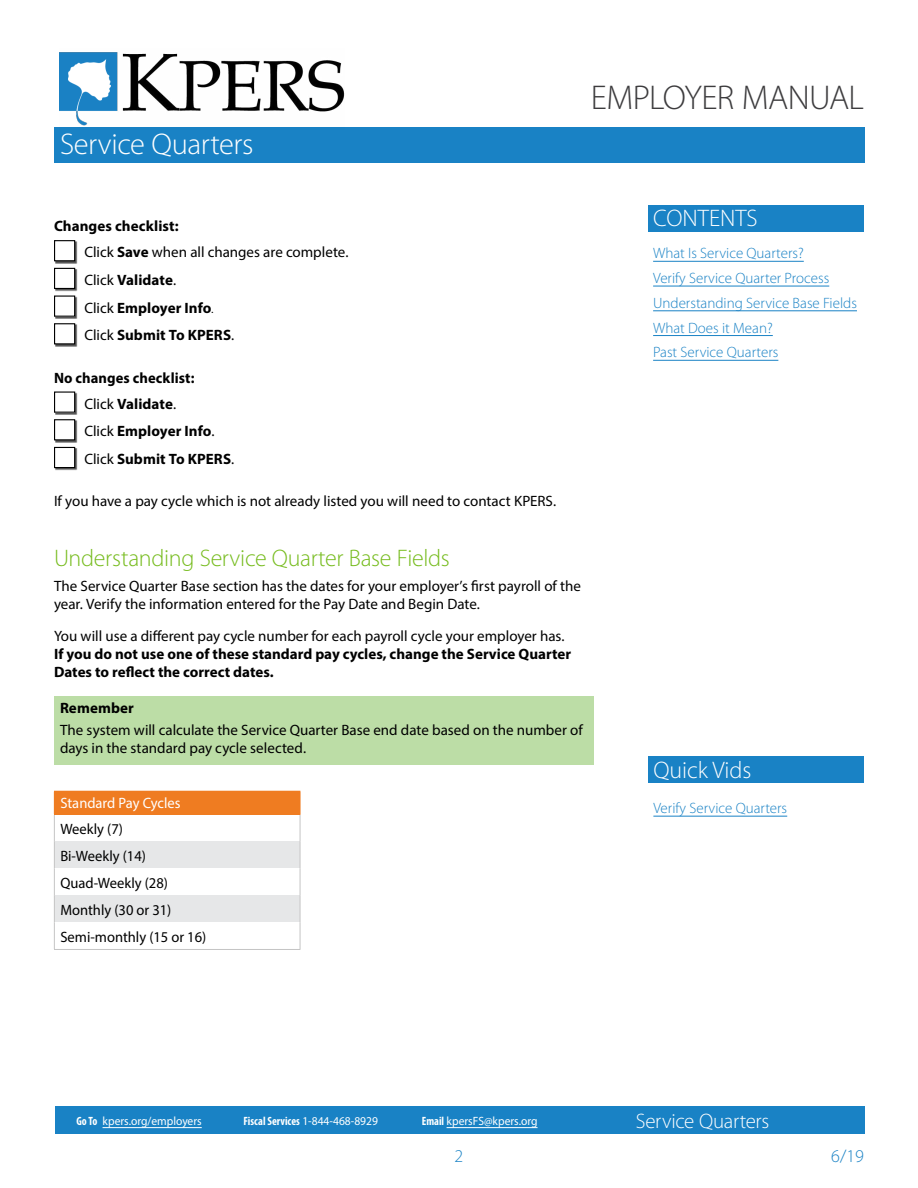
<style>
.page{position:relative;width:918px;height:1188px;background:#fff}
.page>*{position:absolute;margin:0;border:0;box-sizing:border-box;transform-origin:0 0}
.t1{font:300 34.5px "Myriad Pro";letter-spacing:-.02em;color:#3d3c3e}
.t2{font:300 30px "Myriad Pro";letter-spacing:-.015em;color:#fff}
.t3{font:300 24px "Myriad Pro";letter-spacing:-.01em;color:#77bc1f}
.t4{font:300 24px "Myriad Pro";color:#fff}
.t5{font:300 21px "Myriad Pro";letter-spacing:-.01em;color:#fff}
.t6{font:300 18px "Myriad Pro";color:#1982c5}
.t7{font:15px/27px "Myriad Pro";color:#000}
.t8{font:700 15px/27.8px "Myriad Pro";color:#000}
.t9{font:300 15px/24.8px "Myriad Pro";color:#1982c5}
.t10{font:15px "Myriad Pro";color:#fff}
.t11{font:12px "Myriad Pro";color:#fff;scale:.96 1}
.t12{font:700 condensed 12px "Myriad Pro";color:#fff;scale:.96 1}
.s1{font-weight:700}
.s2{font-weight:400}
.s3{font-weight:700;font-stretch:condensed}
.s4{font-weight:400;font-stretch:normal}
</style>
<div class="page">
<hr style="left:653px;top:261px;width:151px;height:1px;background:#1982c5">
<hr style="left:653px;top:286px;width:176px;height:1px;background:#1982c5">
<hr style="left:653px;top:310px;width:204px;height:1px;background:#1982c5">
<hr style="left:653px;top:335px;width:120px;height:1px;background:#1982c5">
<hr style="left:653px;top:360px;width:125px;height:1px;background:#1982c5">
<div style="left:55px;top:1106px;width:810px;height:28px;background:#1982c5"></div>
<div style="left:648px;top:205px;width:216px;height:27px;background:#1982c5"></div>
<div style="left:54px;top:127px;width:811px;height:36px;background:#1982c5"></div>
<img style="left:60px;top:52px;width:285px;height:74px">
<div style="left:648px;top:756px;width:216px;height:27px;background:#1982c5"></div>
<hr style="left:653px;top:816px;width:134px;height:1px;background:#1982c5">
<hr style="left:103px;top:1127px;width:99px;height:1px;background:#fff">
<hr style="left:447px;top:1127px;width:91px;height:1px;background:#fff">
<div style="left:55px;top:241px;width:22px;height:23px;background:#000;opacity:.67"></div>
<div style="left:55px;top:241px;width:20px;height:20px;background:#fff"></div>
<div style="left:54px;top:240px;width:21px;height:21px;border:1px solid #000"></div>
<div style="left:55px;top:269px;width:22px;height:23px;background:#000;opacity:.67"></div>
<div style="left:55px;top:268px;width:20px;height:20px;background:#fff"></div>
<div style="left:54px;top:268px;width:21px;height:21px;border:1px solid #000"></div>
<div style="left:55px;top:297px;width:22px;height:22px;background:#000;opacity:.67"></div>
<div style="left:55px;top:296px;width:20px;height:20px;background:#fff"></div>
<div style="left:54px;top:296px;width:21px;height:21px;border:1px solid #000"></div>
<div style="left:55px;top:324px;width:22px;height:23px;background:#000;opacity:.67"></div>
<div style="left:55px;top:324px;width:20px;height:20px;background:#fff"></div>
<div style="left:54px;top:323px;width:21px;height:21px;border:1px solid #000"></div>
<div style="left:55px;top:393px;width:22px;height:22px;background:#000;opacity:.67"></div>
<div style="left:55px;top:392px;width:20px;height:20px;background:#fff"></div>
<div style="left:54px;top:392px;width:21px;height:21px;border:1px solid #000"></div>
<div style="left:55px;top:420px;width:22px;height:23px;background:#000;opacity:.67"></div>
<div style="left:55px;top:420px;width:20px;height:20px;background:#fff"></div>
<div style="left:54px;top:419px;width:21px;height:21px;border:1px solid #000"></div>
<div style="left:55px;top:448px;width:22px;height:23px;background:#000;opacity:.67"></div>
<div style="left:55px;top:447px;width:20px;height:21px;background:#fff"></div>
<div style="left:54px;top:447px;width:21px;height:21px;border:1px solid #000"></div>
<div style="left:54px;top:696px;width:540px;height:69px;background:#bcdda6"></div>
<div style="left:54px;top:791px;width:246px;height:23px;background:#ef7c21"></div>
<div style="left:54px;top:841px;width:246px;height:27px;background:#e6e7e8"></div>
<div style="left:54px;top:895px;width:246px;height:27px;background:#e6e7e8"></div>
<hr style="left:54px;top:949px;width:246px;height:1px;background:#c5c5c5">
<svg style="left:54px;top:815px;width:1px;height:134px"></svg>
<svg style="left:300px;top:792px;width:1px;height:157px"></svg>
<hr style="left:54px;top:814px;width:246px;height:1px;background:#ef7c21">
<h2 class="t2" style="left:60px;top:126px;width:195px">Service Quarters</h2>
<h1 class="t1" style="left:591px;top:76px;width:275px">EMPLOYER MANUAL</h1>
<p class="t7" style="left:85px;top:213px;width:265px;line-height:26px;text-indent:-31px"><span class="s1">Changes checklist:<br></span>Click <span class="s1">Save</span> when all changes are complete.</p>
<p class="t8" style="left:85px;top:266px;width:151px"><span class="s2">Click</span> Validate<span class="s2">.<br>Click</span> Employer Info<span class="s2">.<br>Click</span> Submit To KPERS<span class="s2">.</span></p>
<p class="t8" style="left:85px;top:364px;width:111px;line-height:26px;text-indent:-31px">No changes checklist:<br><span class="s2">Click</span> Validate<span class="s2">.</span></p>
<p class="t8" style="left:85px;top:417px;width:151px"><span class="s2">Click</span> Employer Info<span class="s2">.<br>Click</span> Submit To KPERS<span class="s2">.</span></p>
<p class="t7" style="left:54px;top:487px;width:504px">If you have a pay cycle which is not already listed you will need to contact KPERS.</p>
<h3 class="t3" style="left:54px;top:544px;width:397px">Understanding Service Quarter Base Fields</h3>
<p class="t7" style="left:54px;top:577px;width:528px;line-height:18px">The Service Quarter Base section has the dates for your employer’s first payroll of the year. Verify the information entered for the Pay Date and Begin Date.</p>
<p class="t7" style="left:54px;top:622px;width:512px">You will use a different pay cycle number for each payroll cycle your employer has.</p>
<p class="t8" style="left:54px;top:644px;width:519px;line-height:18px">If you do not use one of these standard pay cycles, change the Service Quarter<br>Dates to reflect the correct dates.</p>
<p class="t8" style="left:60px;top:694px;width:76px">Remember</p>
<p class="t7" style="left:60px;top:720px;width:524px;line-height:18px">The system will calculate the Service Quarter Base end date based on the number of days in the standard pay cycle selected.</p>
<p class="t10" style="left:60px;top:794px;width:122px">Standard Pay Cycles</p>
<p class="t7" style="left:60px;top:815px;width:147px">Weekly (7)<br>Bi-Weekly (14)<br>Quad-Weekly (28)<br>Monthly (30 or 31)<br>Semi-monthly (15 or 16)</p>
<h3 class="t4" style="left:653px;top:204px;width:106px">CONTENTS</h3>
<p class="t9" style="left:653px;top:241px;width:205px">What Is Service Quarters?<br>Verify Service Quarter Process<br>Understanding Service Base Fields<br>What Does it Mean?<br>Past Service Quarters</p>
<h3 class="t4" style="left:653px;top:755px;width:100px">Quick Vids</h3>
<p class="t9" style="left:653px;top:796px;width:135px">Verify Service Quarters</p>
<p class="t11" style="left:77px;top:1113px;width:132px"><span class="s3">Go To</span> kpers.org/employers</p>
<p class="t12" style="left:243px;top:1113px;width:142px">Fiscal Services <span class="s4">1-844-468-8929</span></p>
<p class="t11" style="left:422px;top:1113px;width:122px"><span class="s3">Email</span> kpersFS@kpers.org</p>
<h3 class="t5" style="left:636px;top:1108px;width:135px">Service Quarters</h3>
<p class="t6" style="left:455px;top:1145px;width:10px">2</p>
<p class="t6" style="left:831px;top:1145px;width:34px">6/19</p>
</div>
